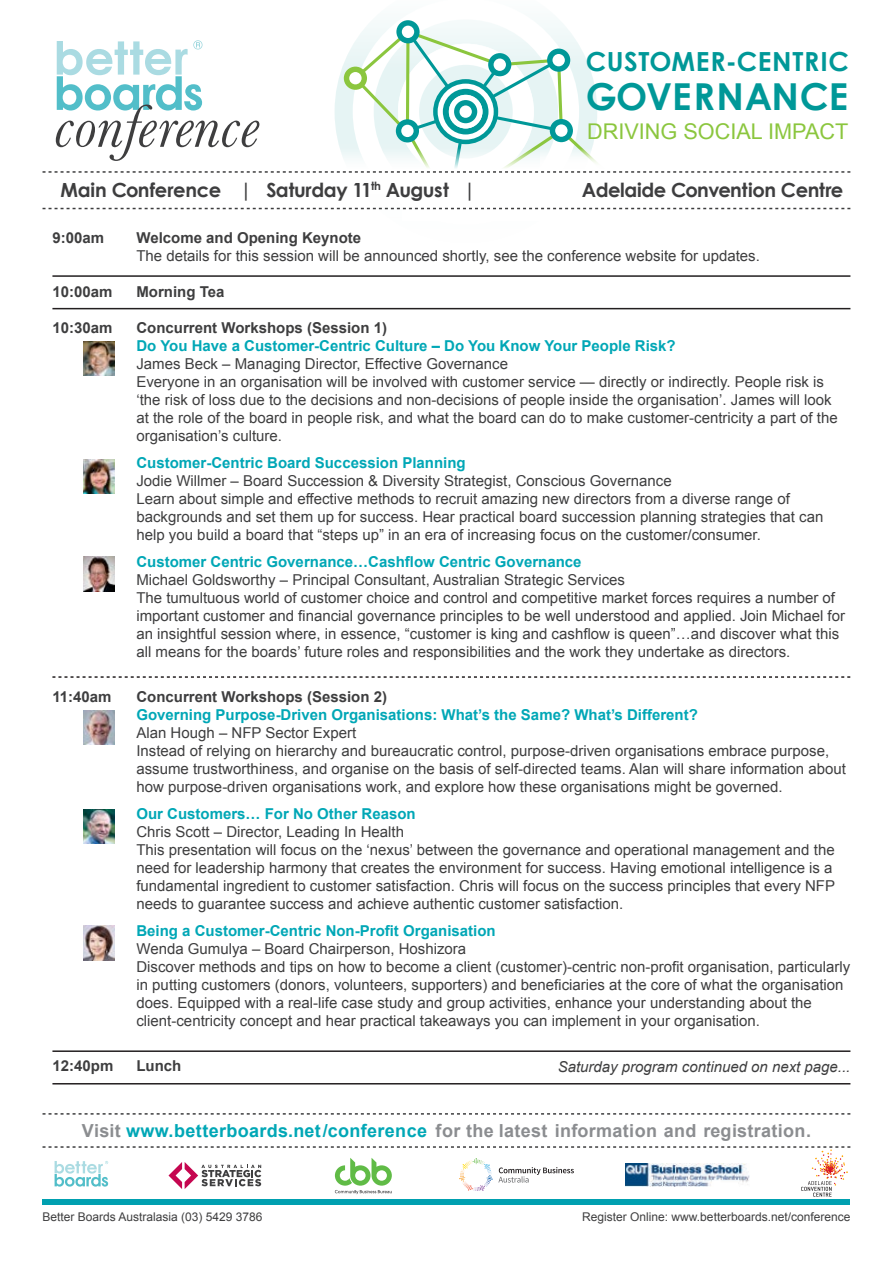
<style>
.page{position:relative;width:893px;height:1263px;background:#fff}
.page>*{position:absolute;margin:0;border:0;box-sizing:border-box;transform-origin:0 0}
.t1{font:700 37.2px "Century Gothic";color:#009898}
.t2{font:700 26.25px "Century Gothic";letter-spacing:.02em;color:#009898}
.t3{font:21.6px "Arial";color:#8bc63e}
.t4{font:700 19.5px "Century Gothic";letter-spacing:-.02em;color:#3e3e3f}
.t5{font:700 18px "Arial";letter-spacing:.02em;color:#8b8d90}
.t6{font:15px/18px "Arial";color:#3e3e3f}
.t7{font:700 15px "Arial";color:#00a7b6}
.t8{font:700 15px "Arial";color:#3e3e3f}
.t9{font:italic 15px "Arial";color:#3e3e3f}
.t10{font:12px "Arial";color:#3e3e3f}
.s1{color:#00a7b6}
</style>
<div class="page">
<div style="left:43px;top:1199px;width:807px;height:6px;background:#00a0b0"></div>
<svg style="left:43px;top:1113px;width:807px;height:1px"></svg>
<svg style="left:43px;top:1146px;width:807px;height:51px"></svg>
<img style="left:84px;top:557px;width:31px;height:34px">
<img style="left:84px;top:926px;width:31px;height:34px">
<img style="left:84px;top:459px;width:31px;height:35px">
<img style="left:84px;top:809px;width:31px;height:35px">
<img style="left:84px;top:341px;width:31px;height:35px">
<img style="left:84px;top:710px;width:31px;height:34px">
<hr style="left:52px;top:275px;width:798px;height:2px;background:#231f20">
<hr style="left:52px;top:1050px;width:798px;height:2px;background:#231f20">
<hr style="left:52px;top:308px;width:798px;height:1px;background:#231f20">
<hr style="left:52px;top:1083px;width:798px;height:1px;background:#231f20">
<svg style="left:52px;top:676px;width:798px;height:2px"></svg>
<svg style="left:43px;top:20px;width:807px;height:190px"></svg>
<h2 class="t2" style="left:586px;top:42px;width:265px">CUSTOMER-CENTRIC</h2>
<h1 class="t1" style="left:586px;top:68px;width:264px">GOVERNANCE</h1>
<h3 class="t3" style="left:587px;top:117px;width:263px">DRIVING SOCIAL IMPACT</h3>
<h3 class="t4" style="left:61px;top:175px;width:416px">Main Conference | Saturday 11<sup>th</sup> August |</h3>
<h3 class="t4" style="left:582px;top:175px;width:263px">Adelaide Convention Centre</h3>
<p class="t8" style="left:52px;top:228px;width:53px">9:00am</p>
<p class="t8" style="left:136px;top:228px;width:226px">Welcome and Opening Keynote</p>
<p class="t6" style="left:136px;top:247px;width:625px">The details for this session will be announced shortly, see the conference website for updates.</p>
<p class="t8" style="left:52px;top:282px;width:62px">10:00am</p>
<p class="t8" style="left:136px;top:282px;width:90px">Morning Tea</p>
<p class="t8" style="left:52px;top:318px;width:62px">10:30am</p>
<p class="t8" style="left:136px;top:318px;width:252px">Concurrent Workshops (Session 1)</p>
<p class="t7" style="left:136px;top:336px;width:541px">Do You Have a Customer-Centric Culture – Do You Know Your People Risk?</p>
<p class="t6" style="left:136px;top:355px;width:703px">James Beck – Managing Director, Effective Governance<br>Everyone in an organisation will be involved with customer service — directly or indirectly. People risk is ‘the risk of loss due to the decisions and non-decisions of people inside the organisation’. James will look at the role of the board in people risk, and what the board can do to make customer-centricity a part of the organisation’s culture.</p>
<p class="t7" style="left:136px;top:453px;width:331px">Customer-Centric Board Succession Planning</p>
<p class="t6" style="left:136px;top:472px;width:688px">Jodie Willmer – Board Succession &amp; Diversity Strategist, Conscious Governance<br>Learn about simple and effective methods to recruit amazing new directors from a diverse range of backgrounds and set them up for success. Hear practical board succession planning strategies that can help you build a board that “steps up” in an era of increasing focus on the customer/consumer.</p>
<p class="t7" style="left:136px;top:552px;width:447px">Customer Centric Governance…Cashflow Centric Governance</p>
<p class="t6" style="left:136px;top:571px;width:710px">Michael Goldsworthy – Principal Consultant, Australian Strategic Services<br>The tumultuous world of customer choice and control and competitive market forces requires a number of important customer and financial governance principles to be well understood and applied. Join Michael for an insightful session where, in essence, “customer is king and cashflow is queen”…and discover what this all means for the boards’ future roles and responsibilities and the work they undertake as directors.</p>
<p class="t8" style="left:52px;top:687px;width:61px">11:40am</p>
<p class="t8" style="left:136px;top:687px;width:252px">Concurrent Workshops (Session 2)</p>
<p class="t7" style="left:136px;top:705px;width:563px">Governing Purpose-Driven Organisations: What’s the Same? What’s Different?</p>
<p class="t6" style="left:136px;top:724px;width:711px">Alan Hough – NFP Sector Expert<br>Instead of relying on hierarchy and bureaucratic control, purpose-driven organisations embrace purpose, assume trustworthiness, and organise on the basis of self-directed teams. Alan will share information about how purpose-driven organisations work, and explore how these organisations might be governed.</p>
<p class="t7" style="left:136px;top:804px;width:281px">Our Customers… For No Other Reason</p>
<p class="t6" style="left:136px;top:823px;width:700px">Chris Scott – Director, Leading In Health<br>This presentation will focus on the ‘nexus’ between the governance and operational management and the need for leadership harmony that creates the environment for success. Having emotional intelligence is a fundamental ingredient to customer satisfaction. Chris will focus on the success principles that every NFP needs to guarantee success and achieve authentic customer satisfaction.</p>
<p class="t7" style="left:136px;top:921px;width:361px">Being a Customer-Centric Non-Profit Organisation</p>
<p class="t6" style="left:136px;top:940px;width:715px">Wenda Gumulya – Board Chairperson, Hoshizora<br>Discover methods and tips on how to become a client (customer)-centric non-profit organisation, particularly in putting customers (donors, volunteers, supporters) and beneficiaries at the core of what the organisation does. Equipped with a real-life case study and group activities, enhance your understanding about the client-centricity concept and hear practical takeaways you can implement in your organisation.</p>
<p class="t8" style="left:52px;top:1056px;width:62px">12:40pm</p>
<p class="t8" style="left:136px;top:1056px;width:46px">Lunch</p>
<p class="t9" style="left:558px;top:1057px;width:294px">Saturday program continued on next page...</p>
<p class="t5" style="left:82px;top:1118px;width:730px">Visit <span class="s1">www.betterboards.net/conference</span> for the latest information and registration.</p>
<p class="t10" style="left:43px;top:1208px;width:222px">Better Boards Australasia (03) 5429 3786</p>
<p class="t10" style="left:582px;top:1208px;width:270px">Register Online: www.betterboards.net/conference</p>
</div>
